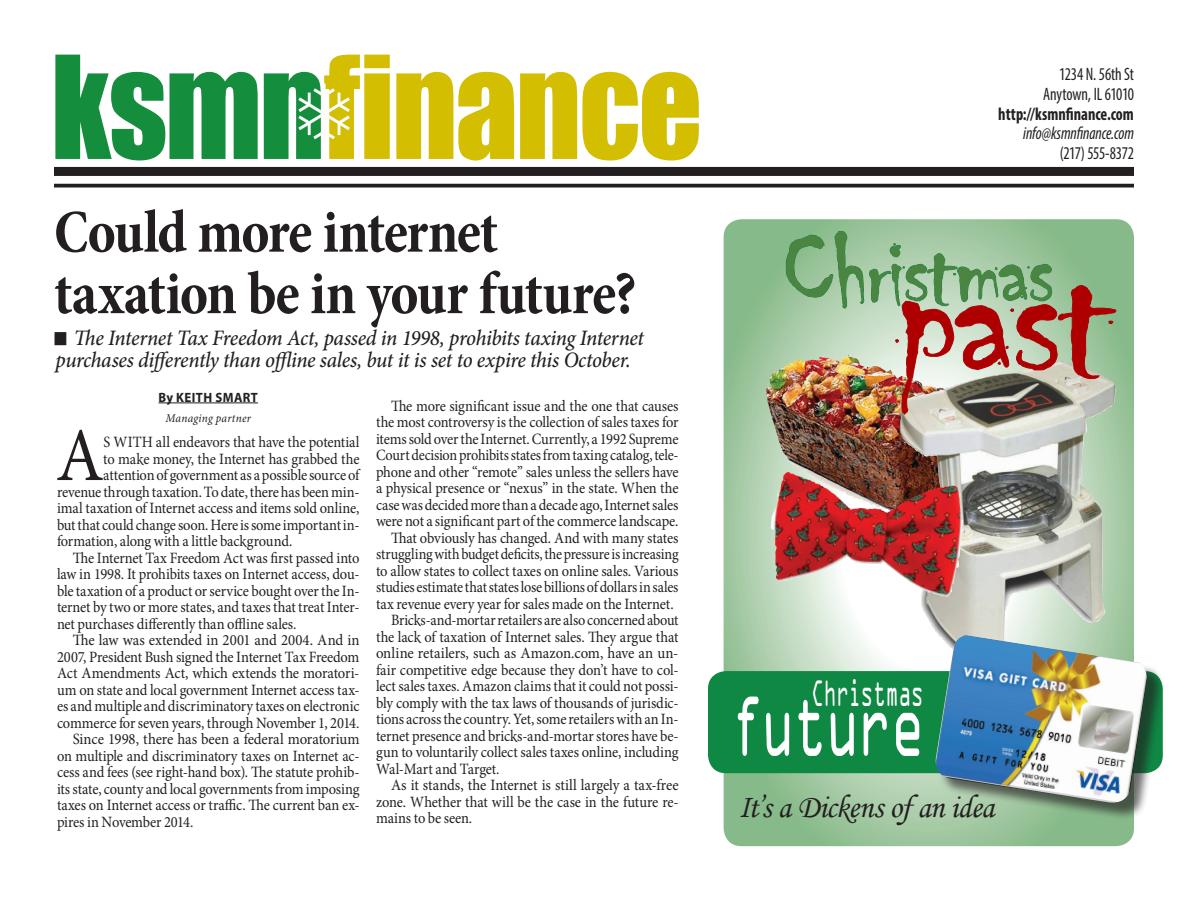
<style>
.page{position:relative;width:1188px;height:918px;background:#fff}
.page>*{position:absolute;margin:0;border:0;box-sizing:border-box;transform-origin:0 0}
.HEADLINE{font:191.25px "Chiller";color:#ae0000}
.HEADLINE-2{font:132px "Impact";letter-spacing:-.02em;color:#d3be02;scale:.95 1}
.HEADLINE-3{font:106.95px "Chiller";letter-spacing:-.02em;color:#4b8541;scale:.95 1}
.FLUSH_RIGHT{font:91.5px "OCRA Extended";letter-spacing:-.025em;color:#fff;scale:.61 1}
.DROP_CAP{font:76.05px "Minion Pro";color:#231f20;scale:.91 1}
.HEADLINE-4{font:700 condensed 61.5px/61.5px "Minion Pro";letter-spacing:-.03em;color:#231f20;scale:.95 1}
.BODY_TYPE{font:700 condensed 45px "Minion Pro";color:#231f20;scale:.92 1}
.FLUSH_RIGHT-2{font:39px "OCRA Extended";letter-spacing:-.005em;color:#fff;scale:.54 1}
.HEADLINE-5{font:33px "Monotype Corsiva";letter-spacing:-.02em;color:#231f20;scale:.95 1}
.HEADLINE-6{font:italic 500 22.05px/22px "Minion Pro";letter-spacing:-.02em;color:#231f20;scale:.95 1}
.FLUSH_RIGHT-3{font:condensed 18px/19.8px "Myriad Pro";letter-spacing:-.015em;color:#231f20;text-align:right;scale:.9 1}
.BODY_TYPE-2{font:15.75px/16.5px "Minion Pro";letter-spacing:-.01em;color:#231f20;text-align:justify;scale:.92 1}
.BODY_TYPE-3{font:15.75px/16.5px "Minion Pro";letter-spacing:-.01em;color:#231f20;text-align:justify;scale:.94 1}
.BODY_TYPE-4{font:15.75px/16.5px "Minion Pro";letter-spacing:-.01em;color:#231f20;text-align:justify;scale:.91 1}
.DROP_CAP-2{font:15.75px "Minion Pro";letter-spacing:-.015em;color:#231f20;scale:.92 1}
.BODY_TYPE-5{font:15.75px/16.5px "Minion Pro";letter-spacing:-.01em;color:#231f20;text-align:justify;scale:.93 1}
.BYLINE{font:700 13.5px "Myriad Pro";letter-spacing:.03em;color:#231f20;scale:.95 1}
.CREDIT{font:italic 12px "Minion Pro";letter-spacing:.02em;color:#231f20;scale:.95 1}
.s1{color:#148e3c}
.s2{font-weight:700}
.s3{font-style:italic}
</style>
<div class="page">
<div style="left:54px;top:167px;width:1080px;height:9px;background:#231f20"></div>
<svg style="left:54px;top:184px;width:1080px;height:4px;fill:#231f20"></svg>
<hr style="left:158px;top:403px;width:100px;height:1px;background:#231f20">
<svg style="left:724px;top:219px;width:410px;height:627px"></svg>
<img style="left:766px;top:354px;width:134px;height:165px">
<img style="left:900px;top:415px;width:203px;height:246px">
<img style="left:771px;top:473px;width:192px;height:124px">
<div style="left:708px;top:671px;width:455px;height:102px;background:#0f8844;border-radius:18px"></div>
<div style="left:938px;top:638px;width:227px;height:183px;background:#231f20;opacity:.65"></div>
<img style="left:934px;top:635px;width:213px;height:169px">
<img style="left:786px;top:231px;width:331px;height:184px">
<p class="HEADLINE-2" style="left:51px;top:5px;width:687px"><span class="s1">ksmn</span>finance</p>
<p class="HEADLINE-4" style="left:54px;top:201px;width:615px">Could more internet taxation be in your future?</p>
<p class="HEADLINE-6" style="left:56px;top:327px;width:621px;text-indent:18px">The Internet Tax Freedom Act, passed in 1998, prohibits taxing Internet purchases differently than offline sales, but it is set to expire this October.</p>
<p class="BYLINE" style="left:158px;top:389px;width:106px">By KEITH SMART</p>
<p class="CREDIT" style="left:165px;top:410px;width:92px">Managing partner</p>
<p class="DROP_CAP" style="left:56px;top:405px;width:54px">A</p>
<p class="DROP_CAP-2" style="left:103px;top:431px;width:280px">S WITH all endeavors that have the potential</p>
<p class="BODY_TYPE" style="left:52px;top:304px;width:20px">■</p>
<p class="BODY_TYPE-2" style="left:376px;top:398px;width:330px;text-indent:15px">The more significant issue and the one that causes the most controversy is the collection of sales taxes for items sold over the Internet. Currently, a 1992 Supreme Court decision prohibits states from taxing catalog, tele&shy;phone and other “remote” sales unless the sellers have a physical presence or “nexus” in the state. When the case was decided more than a decade ago, Internet sales were not a significant part of the commerce landscape.</p>
<p class="BODY_TYPE-2" style="left:376px;top:530px;width:330px;text-indent:15px">That obviously has changed. And with many states struggling with budget deficits, the pressure is increasing to allow states to collect taxes on online sales. Various studies estimate that states lose billions of dollars in sales tax revenue every year for sales made on the Internet.</p>
<p class="BODY_TYPE-4" style="left:376px;top:612px;width:334px;text-indent:15px">Bricks-and-mortar retailers are also concerned about the lack of taxation of Internet sales. They argue that online retailers, such as Amazon.com, have an un&shy;fair competitive edge because they don’t have to col&shy;lect sales taxes. Amazon claims that it could not possi&shy;bly comply with the tax laws of thousands of jurisdic&shy;tions across the country. Yet, some retailers with an In&shy;ternet presence and bricks-and-mortar stores have be&shy;gun to voluntarily collect sales taxes online, including Wal-Mart and Target.</p>
<p class="BODY_TYPE-5" style="left:376px;top:777px;width:327px;text-indent:15px">As it stands, the Internet is still largely a tax-free zone. Whether that will be the case in the future re&shy;mains to be seen.</p>
<p class="DROP_CAP-2" style="left:103px;top:448px;width:280px">to make money, the Internet has grabbed the</p>
<p class="DROP_CAP-2" style="left:103px;top:464px;width:280px">attention of government as a possible source of</p>
<p class="DROP_CAP-2" style="left:57px;top:481px;width:330px">revenue through taxation. To date, there has been min-</p>
<p class="DROP_CAP-2" style="left:57px;top:497px;width:330px">imal taxation of Internet access and items sold online,</p>
<p class="DROP_CAP-2" style="left:57px;top:514px;width:330px">but that could change soon. Here is some important in-</p>
<p class="DROP_CAP-2" style="left:57px;top:530px;width:257px">formation, along with a little background.</p>
<p class="BODY_TYPE-2" style="left:57px;top:549px;width:330px;text-indent:16px">The Internet Tax Freedom Act was first passed into law in 1998. It prohibits taxes on Internet access, dou&shy;ble taxation of a product or service bought over the In&shy;ternet by two or more states, and taxes that treat Inter&shy;net purchases differently than offline sales.</p>
<p class="BODY_TYPE-3" style="left:57px;top:632px;width:323px;text-indent:16px">The law was extended in 2001 and 2004. And in 2007, President Bush signed the Internet Tax Freedom Act Amendments Act, which extends the moratori&shy;um on state and local government Internet access tax&shy;es and multiple and discriminatory taxes on electronic commerce for seven years, through November 1, 2014.</p>
<p class="BODY_TYPE-3" style="left:57px;top:731px;width:323px;text-indent:16px">Since 1998, there has been a federal moratorium on multiple and discriminatory taxes on Internet ac&shy;cess and fees (see right-hand box). The statute prohib&shy;its state, county and local governments from imposing taxes on Internet access or traffic. The current ban ex&shy;pires in November 2014.</p>
<p class="FLUSH_RIGHT-3" style="left:998px;top:64px;width:152px">1234 N. 56th St<br>Anytown, IL 61010 <span class="s2">http://ksmnfinance.com </span><span class="s3">info@ksmnfinance.com </span>(217) 555-8372</p>
<p class="HEADLINE-3" style="left:783px;top:211px;width:288px">Christmas</p>
<p class="HEADLINE" style="left:894px;top:210px;width:221px">past</p>
<p class="FLUSH_RIGHT-2" style="left:811px;top:673px;width:210px">Christmas</p>
<p class="FLUSH_RIGHT" style="left:731px;top:677px;width:319px">future</p>
<p class="HEADLINE-5" style="left:739px;top:787px;width:271px">It’s a Dickens of an idea</p>
</div>
